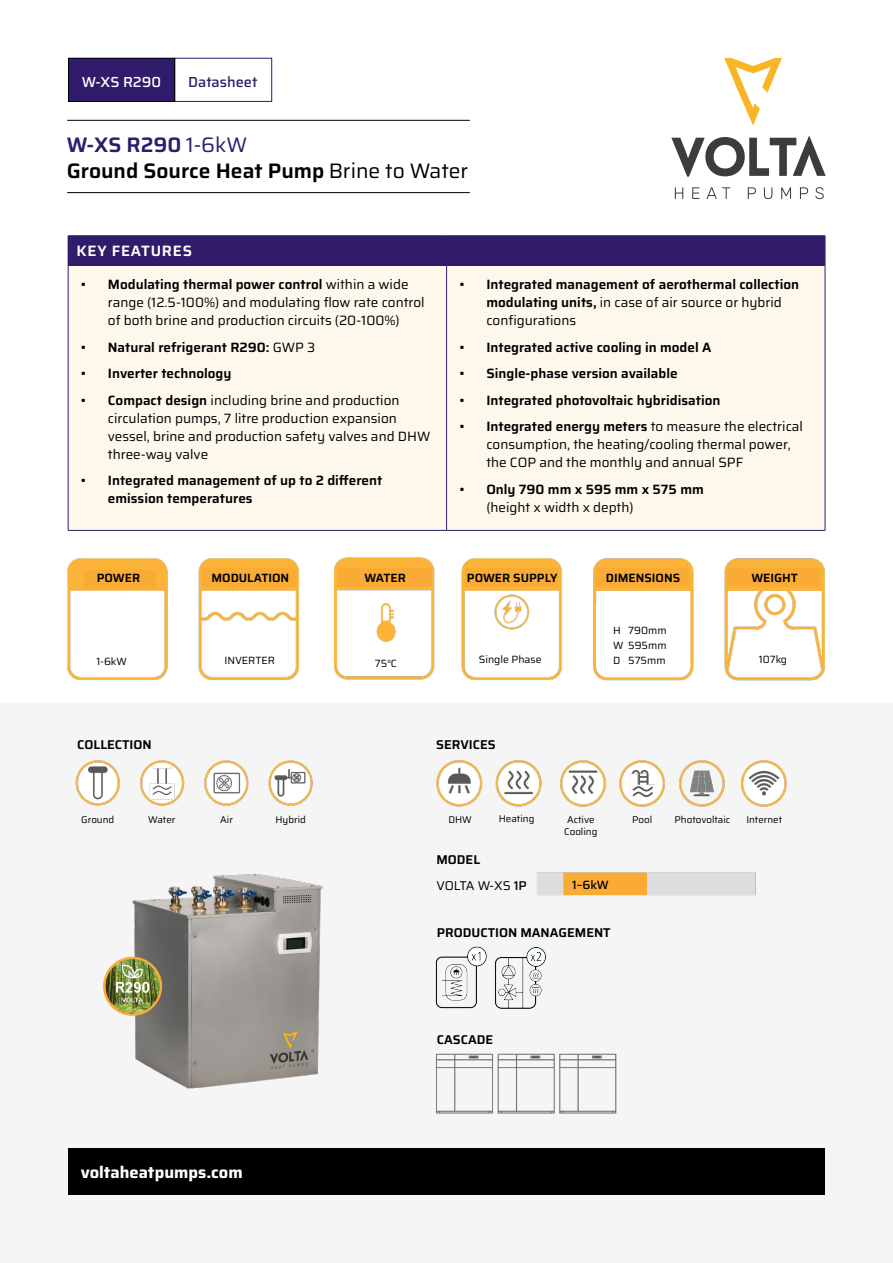
<style>
.page{position:relative;width:893px;height:1263px;background:#fff}
.page>*{position:absolute;margin:0;border:0;box-sizing:border-box;transform-origin:0 0}
.t1{font:600 21px/25.5px "Saira";color:#000}
.t2{font:700 16.5px "Saira";color:#fff}
.t3{font:600 15px "Saira";letter-spacing:.05em;color:#fff}
.t4{font:500 14.55px "Saira";color:#311c6b}
.t5{font:500 14.55px "Saira";color:#fff}
.t6{font:13.5px/18px "Saira";color:#000}
.t7{font:600 13.5px/18px "Saira";color:#000}
.t8{font:600 12.75px "Saira";color:#000}
.t9{font:12.75px/25.7px "Saira";letter-spacing:-.01em;color:#000}
.t10{font:600 12px "Saira";color:#000}
.t11{font:500 12px "Saira";color:#000}
.t12{font:10.5px/15px "Saira";color:#000;text-align:justify}
.t13{font:9.75px/12px "Saira";color:#000}
.s1{color:#311c6b}
.s2{font-weight:400;color:#311c6b}
.s3{font-weight:400}
.s4{font-weight:600}
.s5{font-weight:500}
</style>
<div class="page">
<div style="left:0;top:704px;width:893px;height:559px;background:#f5f5f6"></div>
<img style="left:124px;top:874px;width:199px;height:215px">
<img style="left:104px;top:958px;width:57px;height:57px">
<div style="left:103px;top:957px;width:59px;height:59px;border:2px solid #faab36;border-radius:50%"></div>
<img style="left:75px;top:760px;width:238px;height:46px">
<img style="left:537px;top:872px;width:219px;height:24px">
<div style="left:564px;top:873px;width:82px;height:21px;background:#faab36"></div>
<img style="left:437px;top:760px;width:169px;height:47px">
<img style="left:619px;top:760px;width:168px;height:47px">
<img style="left:436px;top:1053px;width:181px;height:61px">
<img style="left:435px;top:946px;width:111px;height:63px">
<div style="left:68px;top:1148px;width:757px;height:47px;background:#000"></div>
<svg style="left:671px;top:136px;width:155px;height:41px"></svg>
<svg style="left:675px;top:187px;width:8px;height:12px"></svg>
<svg style="left:692px;top:187px;width:7px;height:12px"></svg>
<svg style="left:707px;top:187px;width:23px;height:12px"></svg>
<svg style="left:748px;top:187px;width:8px;height:12px"></svg>
<svg style="left:764px;top:187px;width:8px;height:12px"></svg>
<svg style="left:781px;top:187px;width:10px;height:12px"></svg>
<svg style="left:800px;top:187px;width:8px;height:12px"></svg>
<svg style="left:815px;top:187px;width:9px;height:12px"></svg>
<svg style="left:724px;top:58px;width:58px;height:68px"></svg>
<hr style="left:67px;top:120px;width:403px;height:1px;background:#000">
<hr style="left:67px;top:192px;width:403px;height:1px;background:#000">
<div style="left:174px;top:58px;width:98px;height:44px;border:1px solid #311c6b"></div>
<div style="left:68px;top:58px;width:106px;height:43px;background:#311c6b"></div>
<div style="left:68px;top:58px;width:107px;height:44px;border:1px solid #000"></div>
<div style="left:68px;top:236px;width:757px;height:29px;background:#311c6b"></div>
<div style="left:69px;top:266px;width:756px;height:264px;background:#fef7eb"></div>
<hr style="left:68px;top:235px;width:379px;height:1px;background:#311c6b">
<hr style="left:447px;top:235px;width:378px;height:1px;background:#311c6b">
<svg style="left:825px;top:236px;width:1px;height:29px"></svg>
<hr style="left:68px;top:265px;width:379px;height:1px;background:#311c6b">
<hr style="left:68px;top:266px;width:1px;height:264px;background:#311c6b">
<hr style="left:447px;top:265px;width:378px;height:1px;background:#311c6b">
<hr style="left:446px;top:266px;width:1px;height:264px;background:#311c6b">
<hr style="left:825px;top:266px;width:1px;height:264px;background:#311c6b">
<hr style="left:68px;top:530px;width:379px;height:1px;background:#311c6b">
<hr style="left:447px;top:530px;width:378px;height:1px;background:#311c6b">
<img style="left:67px;top:557px;width:758px;height:124px">
<div style="left:84px;top:570px;width:72px;height:19px;background:#faab36"></div>
<div style="left:202px;top:568px;width:95px;height:19px;background:#faab36"></div>
<div style="left:337px;top:568px;width:95px;height:19px;background:#faab36"></div>
<div style="left:82px;top:600px;width:72px;height:69px;background:#fff"></div>
<div style="left:212px;top:634px;width:80px;height:31px;background:#fff"></div>
<div style="left:465px;top:568px;width:92px;height:19px;background:#faab36"></div>
<div style="left:596px;top:568px;width:93px;height:19px;background:#faab36"></div>
<div style="left:728px;top:568px;width:92px;height:19px;background:#faab36"></div>
<div style="left:470px;top:634px;width:81px;height:40px;background:#fff"></div>
<div style="left:744px;top:634px;width:60px;height:40px;background:#fff"></div>
<div style="left:596px;top:605px;width:88px;height:62px;background:#fff"></div>
<div style="left:349px;top:635px;width:72px;height:27px;background:#fff"></div>
<div style="left:347px;top:597px;width:76px;height:49px;background:#fff"></div>
<img style="left:376px;top:603px;width:20px;height:39px">
<p class="t5" style="left:82px;top:70px;width:81px">W-XS R290</p>
<p class="t4" style="left:188px;top:70px;width:71px">Datasheet</p>
<h1 class="t1" style="left:67px;top:131px;width:403px"><span class="s1">W-XS R290</span> <span class="s2">1-6kW<br></span>Ground Source Heat Pump <span class="s3">Brine to Water</span></h1>
<p class="t3" style="left:77px;top:239px;width:117px">KEY FEATURES</p>
<p class="t6" style="left:108px;top:275px;width:318px;text-indent:-27px"><span class="s4">• Modulating thermal power control</span> within a wide range (12.5-100%) and modulating flow rate control of both brine and production circuits (20-100%)</p>
<p class="t7" style="left:81px;top:338px;width:236px">• Natural refrigerant R290: <span class="s3">GWP 3</span></p>
<p class="t7" style="left:81px;top:364px;width:152px">• Inverter technology</p>
<p class="t6" style="left:108px;top:391px;width:324px;text-indent:-27px"><span class="s4">• Compact design</span> including brine and production circulation pumps, 7 litre production expansion vessel, brine and production safety valves and DHW three-way valve</p>
<p class="t7" style="left:108px;top:471px;width:276px;text-indent:-27px">• Integrated management of up to 2 different emission temperatures</p>
<p class="t7" style="left:486px;top:275px;width:314px;text-indent:-27px">• Integrated management of aerothermal collection modulating units, <span class="s3">in case of air source or hybrid configurations</span></p>
<p class="t7" style="left:459px;top:338px;width:254px">• Integrated active cooling in model A</p>
<p class="t7" style="left:459px;top:364px;width:220px">• Single-phase version available</p>
<p class="t7" style="left:459px;top:391px;width:263px">• Integrated photovoltaic hybridisation</p>
<p class="t6" style="left:486px;top:417px;width:318px;text-indent:-27px"><span class="s4">• Integrated energy meters</span> to measure the electrical consumption, the heating/cooling thermal power, the COP and the monthly and annual SPF</p>
<p class="t7" style="left:459px;top:480px;width:246px">• Only 790 mm x 595 mm x 575 mm</p>
<p class="t6" style="left:486px;top:498px;width:149px">(height x width x depth)</p>
<p class="t10" style="left:97px;top:568px;width:45px">POWER</p>
<p class="t10" style="left:211px;top:568px;width:79px">MODULATION</p>
<p class="t10" style="left:364px;top:567px;width:43px">WATER</p>
<p class="t10" style="left:467px;top:568px;width:92px">POWER SUPPLY</p>
<p class="t10" style="left:606px;top:568px;width:76px">DIMENSIONS</p>
<p class="t10" style="left:751px;top:568px;width:48px">WEIGHT</p>
<p class="t12" style="left:96px;top:653px;width:32px">1-6kW</p>
<p class="t12" style="left:224px;top:652px;width:52px">INVERTER</p>
<p class="t12" style="left:375px;top:655px;width:23px">75<sup>o</sup>C</p>
<p class="t12" style="left:479px;top:651px;width:64px">Single Phase</p>
<p class="t12" style="left:613px;top:622px;width:55px">H 790mm W 595mm D 575mm</p>
<p class="t12" style="left:759px;top:652px;width:30px">107kg</p>
<p class="t8" style="left:77px;top:734px;width:76px">COLLECTION</p>
<p class="t13" style="left:81px;top:813px;width:35px">Ground</p>
<p class="t13" style="left:148px;top:813px;width:29px">Water</p>
<p class="t13" style="left:220px;top:813px;width:14px">Air</p>
<p class="t13" style="left:275px;top:813px;width:32px">Hybrid</p>
<p class="t2" style="left:81px;top:1159px;width:163px">voltaheatpumps.com</p>
<p class="t8" style="left:436px;top:734px;width:61px">SERVICES</p>
<p class="t13" style="left:448px;top:813px;width:25px">DHW</p>
<p class="t13" style="left:499px;top:812px;width:37px">Heating</p>
<p class="t13" style="left:564px;top:813px;width:35px">Active<br>Cooling</p>
<p class="t9" style="left:436px;top:846px;width:92px"><span class="s4">MODEL<br></span>VOLTA W-XS <span class="s5">1P</span></p>
<p class="t11" style="left:572px;top:875px;width:38px">1–6kW</p>
<p class="t8" style="left:437px;top:922px;width:175px">PRODUCTION MANAGEMENT</p>
<p class="t13" style="left:632px;top:813px;width:22px">Pool</p>
<p class="t13" style="left:675px;top:813px;width:57px">Photovoltaic</p>
<p class="t13" style="left:746px;top:813px;width:37px">Internet</p>
<p class="t8" style="left:437px;top:1029px;width:58px">CASCADE</p>
</div>
